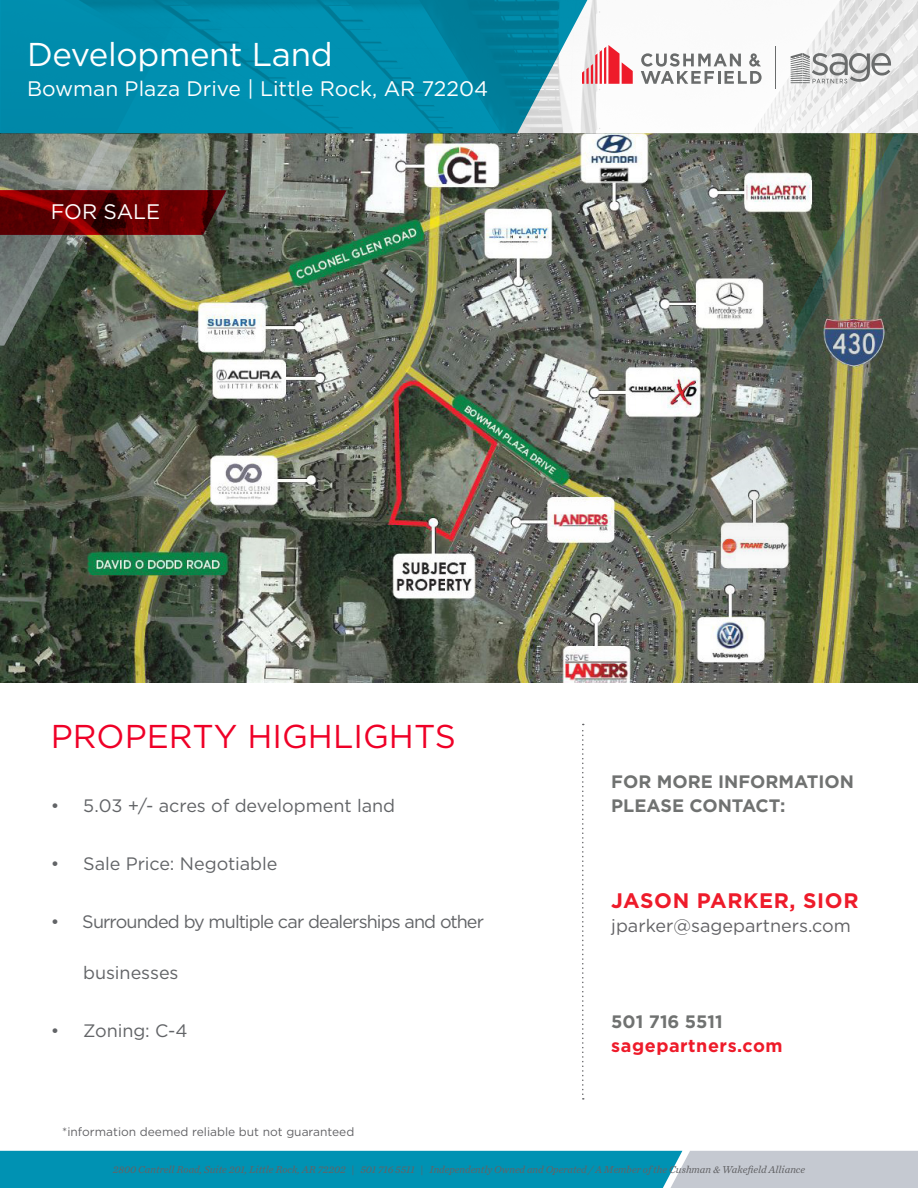
<style>
.page{position:relative;width:918px;height:1188px;background:#fff}
.page>*{position:absolute;margin:0;border:0;box-sizing:border-box;transform-origin:0 0}
.Section_Head_-_red{font:33px "Gotham";color:#ef0027}
.t1{font:33px "Gotham";letter-spacing:-.01em;color:#fff}
.t2{font:21px "Gotham";color:#fff}
.t3{font:700 21px "Gotham";letter-spacing:.03em;color:#ee1b2a}
.t4{font:18px "Gotham";letter-spacing:-.015em;color:#626467}
.t5{font:18px "Gotham";letter-spacing:-.05em;color:#626467}
.t6{font:700 18px "Gotham";color:#707271}
.t7{font:18px "Gotham";color:#636366}
.t8{font:700 18px "Gotham";letter-spacing:.03em;color:#ee1b2a}
.t9{font:12px "Gotham";color:#636366}
.t10{font:italic 10.5px "Chronicle Text G2";color:#636366}
</style>
<div class="page">
<img style="left:0;top:134px;width:918px;height:549px">
<img style="left:588px;top:0;width:330px;height:134px">
<hr style="left:776px;top:47px;width:1px;height:42px;background:#6a6c6c">
<svg style="left:588px;top:45px;width:45px;height:39px"></svg>
<svg style="left:641px;top:53px;width:121px;height:31px"></svg>
<svg style="left:791px;top:53px;width:100px;height:30px"></svg>
<img style="left:654px;top:134px;width:264px;height:479px">
<svg style="left:0;top:0;width:588px;height:134px;background:#0e90ad"></svg>
<svg style="left:0;top:1151px;width:918px;height:37px;background:#35a1bb"></svg>
<svg style="left:0;top:134px;width:227px;height:268px;background:#665d50"></svg>
<svg style="left:582px;top:724px;width:2px;height:376px"></svg>
<p class="t1" style="left:27px;top:36px;width:307px">Development Land</p>
<p class="t2" style="left:27px;top:77px;width:463px">Bowman Plaza Drive | Little Rock, AR 72204</p>
<p class="t2" style="left:51px;top:200px;width:111px">FOR SALE</p>
<p class="Section_Head_-_red" style="left:51px;top:718px;width:407px">PROPERTY HIGHLIGHTS</p>
<p class="t4" style="left:51px;top:796px;width:346px">• 5.03 +/- acres of development land</p>
<p class="t4" style="left:51px;top:854px;width:228px">• Sale Price: Negotiable</p>
<p class="t5" style="left:51px;top:912px;width:435px">• Surrounded by multiple car dealerships and other</p>
<p class="t4" style="left:83px;top:963px;width:97px">businesses</p>
<p class="t4" style="left:51px;top:1020px;width:138px">• Zoning: C-4</p>
<p class="t9" style="left:62px;top:1125px;width:294px">*information deemed reliable but not guaranteed</p>
<p class="t6" style="left:611px;top:770px;width:244px">FOR MORE INFORMATION</p>
<p class="t6" style="left:611px;top:794px;width:176px">PLEASE CONTACT:</p>
<p class="t3" style="left:611px;top:887px;width:249px">JASON PARKER, SIOR</p>
<p class="t7" style="left:611px;top:916px;width:241px">jparker@sagepartners.com</p>
<p class="t6" style="left:611px;top:1010px;width:113px">501 716 5511</p>
<p class="t8" style="left:611px;top:1034px;width:173px">sagepartners.com</p>
<p class="t10" style="left:113px;top:1161px;width:694px">2800 Cantrell Road, Suite 201, Little Rock, AR 72202 | 501 716 5511 | Independently Owned and Operated / A Member of the Cushman &amp; Wakefield Alliance</p>
</div>
